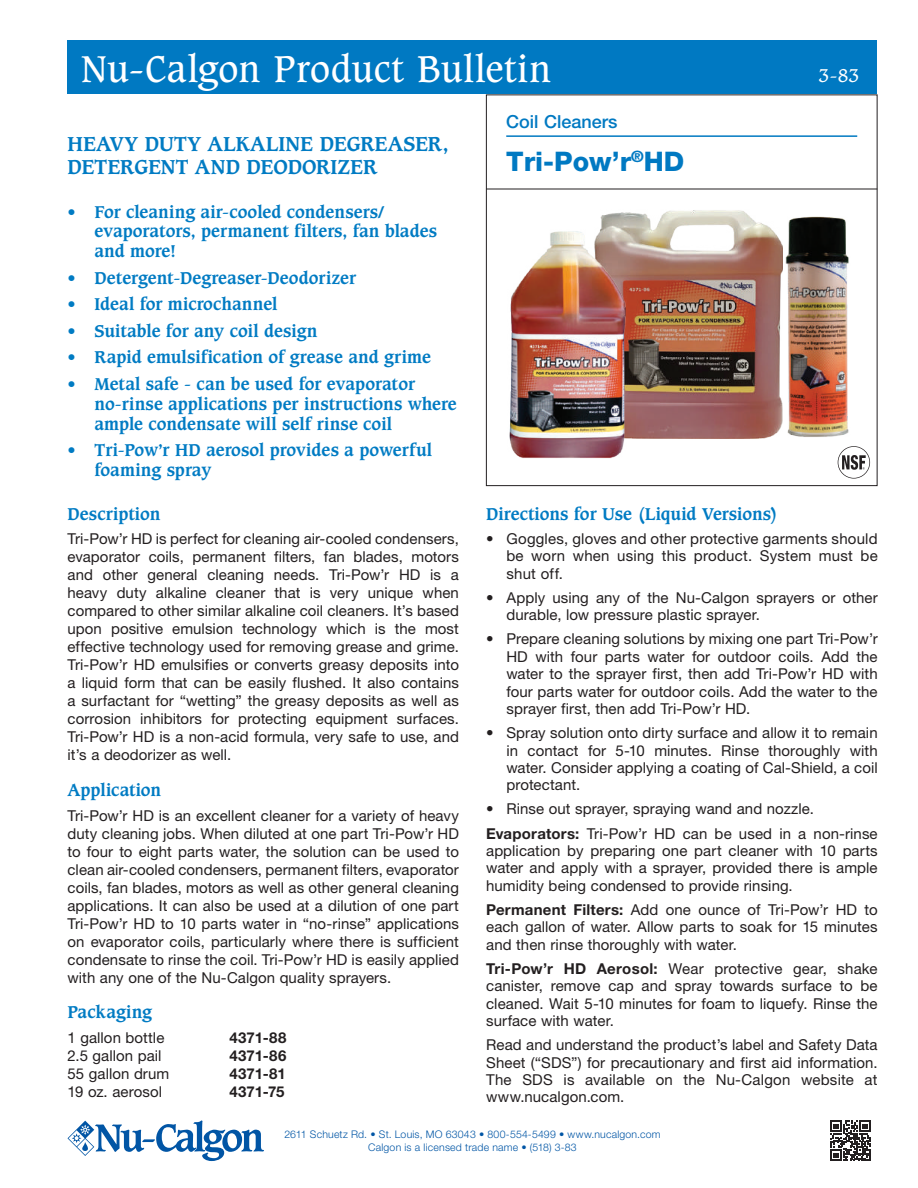
<style>
.page{position:relative;width:918px;height:1188px;background:#fff}
.page>*{position:absolute;margin:0;border:0;box-sizing:border-box;transform-origin:0 0}
.t1{font:36px "Caxton Std";letter-spacing:.015em;color:#fff}
.t2{font:800 27px "Helvetica Neue LT Pro";color:#0079c2}
.t3{font:700 19.5px/23.4px "Caxton Std";color:#007bc3}
.t4{font:500 18px "Helvetica Neue LT Pro";color:#0079c2}
.t5{font:18px "Caxton Std";color:#fff}
.t6{font:700 16.5px/19.8px "Caxton Std";color:#007bc3}
.t7{font:15px/18px "Helvetica Neue LT Pro";letter-spacing:.005em;color:#231f20;text-align:justify}
.t8{font:700 15px "Helvetica Neue LT Pro";color:#231f20}
.t9{font:300 10.5px/12.6px "Helvetica Neue LT Pro";letter-spacing:.02em;color:#0155a5;text-align:center}
.s1{font-weight:700}
</style>
<div class="page">
<div style="left:486px;top:94px;width:392px;height:392px;border:1px solid #231f20"></div>
<hr style="left:506px;top:135px;width:351px;height:2px;background:#0079c2">
<svg style="left:68px;top:1120px;width:196px;height:41px"></svg>
<div style="left:68px;top:40px;width:810px;height:54px;background:#0079c2"></div>
<hr style="left:486px;top:189px;width:391px;height:1px;background:#231f20">
<svg style="left:838px;top:446px;width:32px;height:33px"></svg>
<svg style="left:830px;top:1120px;width:41px;height:41px"></svg>
<img style="left:785px;top:216px;width:64px;height:221px">
<img style="left:600px;top:210px;width:183px;height:229px">
<img style="left:509px;top:230px;width:117px;height:228px">
<h1 class="t1" style="left:81px;top:48px;width:472px">Nu-Calgon Product Bulletin</h1>
<p class="t5" style="left:819px;top:65px;width:42px">3-83</p>
<p class="t4" style="left:506px;top:110px;width:113px">Coil Cleaners</p>
<h2 class="t2" style="left:506px;top:145px;width:180px">Tri-Pow’r<sup>®</sup>HD</h2>
<h3 class="t3" style="left:68px;top:132px;width:382px">HEAVY DUTY ALKALINE DEGREASER,<br>DETERGENT AND DEODORIZER</h3>
<p class="t6" style="left:94px;top:202px;width:344px;text-indent:-27px">• For cleaning air-cooled condensers/ evaporators, permanent filters, fan blades and more!</p>
<p class="t6" style="left:68px;top:268px;width:290px">• Detergent-Degreaser-Deodorizer</p>
<p class="t6" style="left:68px;top:295px;width:211px">• Ideal for microchannel</p>
<p class="t6" style="left:68px;top:321px;width:251px">• Suitable for any coil design</p>
<p class="t6" style="left:68px;top:348px;width:365px">• Rapid emulsification of grease and grime</p>
<p class="t6" style="left:94px;top:374px;width:364px;text-indent:-27px">• Metal safe - can be used for evaporator no-rinse applications per instructions where ample condensate will self rinse coil</p>
<p class="t6" style="left:94px;top:440px;width:339px;text-indent:-27px">• Tri-Pow’r HD aerosol provides a powerful foaming spray</p>
<p class="t6" style="left:68px;top:504px;width:94px">Description</p>
<p class="t7" style="left:68px;top:530px;width:393px">Tri-Pow’r HD is perfect for cleaning air-cooled condensers, evaporator coils, permanent filters, fan blades, motors and other general cleaning needs. Tri-Pow’r HD is a heavy duty alkaline cleaner that is very unique when compared to other similar alkaline coil cleaners. It’s based upon positive emulsion technology which is the most effective technology used for removing grease and grime.<br>Tri-Pow’r HD emulsifies or converts greasy deposits into a liquid form that can be easily flushed. It also contains a surfactant for “wetting” the greasy deposits as well as corrosion inhibitors for protecting equipment surfaces.<br>Tri-Pow’r HD is a non-acid formula, very safe to use, and it’s a deodorizer as well.</p>
<p class="t6" style="left:68px;top:780px;width:95px">Application</p>
<p class="t7" style="left:68px;top:806px;width:393px">Tri-Pow’r HD is an excellent cleaner for a variety of heavy duty cleaning jobs. When diluted at one part Tri-Pow’r HD to four to eight parts water, the solution can be used to clean air-cooled condensers, permanent filters, evaporator coils, fan blades, motors as well as other general cleaning applications. It can also be used at a dilution of one part Tri-Pow’r HD to 10 parts water in “no-rinse” applications on evaporator coils, particularly where there is sufficient condensate to rinse the coil. Tri-Pow’r HD is easily applied with any one of the Nu-Calgon quality sprayers.</p>
<p class="t6" style="left:68px;top:1003px;width:86px">Packaging</p>
<p class="t7" style="left:68px;top:1028px;width:98px">1 gallon bottle</p>
<p class="t8" style="left:230px;top:1028px;width:58px">4371-88</p>
<p class="t7" style="left:68px;top:1046px;width:96px">2.5 gallon pail</p>
<p class="t8" style="left:230px;top:1046px;width:58px">4371-86</p>
<p class="t7" style="left:68px;top:1064px;width:103px">55 gallon drum</p>
<p class="t8" style="left:230px;top:1064px;width:58px">4371-81</p>
<p class="t7" style="left:68px;top:1082px;width:96px">19 oz. aerosol</p>
<p class="t8" style="left:230px;top:1082px;width:56px">4371-75</p>
<p class="t9" style="left:284px;top:1128px;width:378px">2611 Schuetz Rd. • St. Louis, MO 63043 • 800-554-5499 • www.nucalgon.com<br>Calgon is a licensed trade name • (518) 3-83</p>
<p class="t6" style="left:486px;top:504px;width:294px">Directions for Use (Liquid Versions)</p>
<p class="t7" style="left:506px;top:530px;width:373px;line-height:17.4px;text-indent:-20px">• Goggles, gloves and other protective garments should be worn when using this product. System must be shut off.</p>
<p class="t7" style="left:506px;top:588px;width:373px;line-height:17.4px;text-indent:-20px">• Apply using any of the Nu-Calgon sprayers or other durable, low pressure plastic sprayer.</p>
<p class="t7" style="left:506px;top:630px;width:373px;line-height:17.4px;text-indent:-20px">• Prepare cleaning solutions by mixing one part Tri-Pow’r HD with four parts water for outdoor coils. Add the water to the sprayer first, then add Tri-Pow’r HD with four parts water for outdoor coils. Add the water to the sprayer first, then add Tri-Pow’r HD.</p>
<p class="t7" style="left:506px;top:724px;width:373px;line-height:17.4px;text-indent:-20px">• Spray solution onto dirty surface and allow it to remain in contact for 5-10 minutes. Rinse thoroughly with water. Consider applying a coating of Cal-Shield, a coil protectant.</p>
<p class="t7" style="left:486px;top:797px;width:393px;line-height:24.2px">• Rinse out sprayer, spraying wand and nozzle.<br><span class="s1">Evaporators:</span> Tri-Pow’r HD can be used in a non-rinse</p>
<p class="t7" style="left:486px;top:842px;width:393px;line-height:17.4px">application by preparing one part cleaner with 10 parts water and apply with a sprayer, provided there is ample humidity being condensed to provide rinsing.</p>
<p class="t7" style="left:486px;top:901px;width:393px;line-height:17.4px"><span class="s1">Permanent Filters:</span> Add one ounce of Tri-Pow’r HD to each gallon of water. Allow parts to soak for 15 minutes and then rinse thoroughly with water.</p>
<p class="t7" style="left:486px;top:960px;width:393px;line-height:17.4px"><span class="s1">Tri-Pow’r HD Aerosol:</span> Wear protective gear, shake canister, remove cap and spray towards surface to be cleaned. Wait 5-10 minutes for foam to liquefy. Rinse the surface with water.</p>
<p class="t7" style="left:486px;top:1036px;width:393px;line-height:17.4px">Read and understand the product’s label and Safety Data Sheet (“SDS”) for precautionary and first aid information.<br>The SDS is available on the Nu-Calgon website at www.nucalgon.com.</p>
</div>
